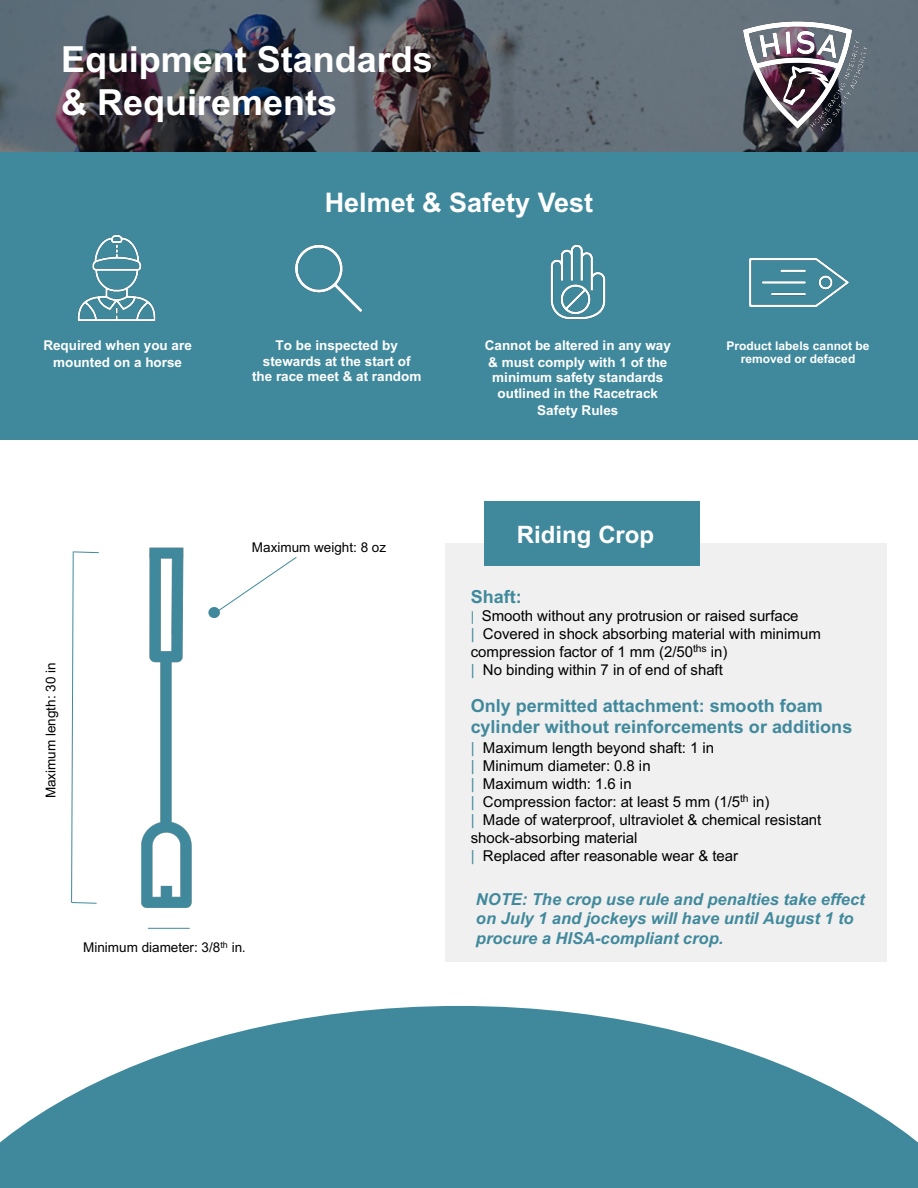
<style>
.page{position:relative;width:918px;height:1188px;background:#fff}
.page>*{position:absolute;margin:0;border:0;box-sizing:border-box;transform-origin:0 0}
.t1{font:700 36px/43.5px "Arial";color:#fff}
.t2{font:700 27px "Arial";color:#fff}
.t3{font:700 24px "Arial";color:#fff}
.t4{font:700 18px/20.9px "Arial";color:#40899c}
.t5{font:italic 700 16.5px/19.5px "Arial";color:#40899c}
.t6{font:15px/18px "Arial";letter-spacing:-.005em;color:#000}
.t7{font:700 13.5px/16.5px "Arial";color:#fff;text-align:center}
.t8{font:13.5px "Arial";color:#000}
.t9{font:700 12px/13.4px "Arial";color:#fff;text-align:center}
.s1{font-size:13.5px;color:#40899c}
.s2{color:#40899c}
.s3{font-family:"Calibri"}
</style>
<div class="page">
<div style="left:446px;top:543px;width:441px;height:419px;background:#f0f0f0"></div>
<div style="left:0;top:152px;width:918px;height:288px;background:#40899c"></div>
<div style="left:484px;top:502px;width:215px;height:64px;background:#40899c"></div>
<svg style="left:209px;top:557px;width:88px;height:60px"></svg>
<div style="left:208px;top:607px;width:12px;height:11px;background:#40899c;border-radius:50%"></div>
<img style="left:77px;top:235px;width:79px;height:86px">
<img style="left:295px;top:244px;width:67px;height:68px">
<svg style="left:71px;top:563px;width:3px;height:330px"></svg>
<svg style="left:71px;top:893px;width:26px;height:11px"></svg>
<svg style="left:72px;top:551px;width:27px;height:12px"></svg>
<img style="left:550px;top:244px;width:56px;height:76px">
<img style="left:749px;top:258px;width:100px;height:49px">
<svg style="left:0;top:1006px;width:918px;height:182px;fill:#40899c"></svg>
<div style="left:0;top:0;width:918px;height:152px;background:#000;opacity:.44"></div>
<img style="left:729px;top:12px;width:154px;height:133px">
<img style="left:141px;top:547px;width:51px;height:382px">
<h1 class="t1" style="left:61px;top:37px;width:373px">Equipment Standards &amp; Requirements</h1>
<p class="t7" style="left:43px;top:337px;width:150px">Required when you are mounted on a horse</p>
<p class="t8" style="left:43px;top:798px;width:137px;rotate:-90deg">Maximum length: 30 in</p>
<h2 class="t2" style="left:325px;top:187px;width:270px">Helmet &amp; Safety Vest</h2>
<p class="t7" style="left:263px;top:337px;width:149px">To be inspected by stewards at the start of</p>
<p class="t7" style="left:252px;top:368px;width:171px">the race meet &amp; at random</p>
<p class="t8" style="left:252px;top:539px;width:136px">Maximum weight: 8 oz</p>
<p class="t7" style="left:485px;top:337px;width:188px;text-align:left">Cannot be altered in any way &amp; must comply with 1 of the</p>
<p class="t7" style="left:492px;top:369px;width:173px">minimum safety standards outlined in the Racetrack<br>Safety Rules</p>
<h3 class="t3" style="left:517px;top:522px;width:139px">Riding Crop</h3>
<p class="t9" style="left:726px;top:339px;width:145px">Product labels cannot be removed or defaced</p>
<p class="t4" style="left:471px;top:586px;width:53px">Shaft:</p>
<p class="t6" style="left:471px;top:607px;width:352px"><span class="s1">|</span> Smooth without any protrusion or raised surface<br><span class="s2">|</span> Covered in shock absorbing material with minimum compression factor of 1 mm (2/50<sup>ths</sup> in)<br><span class="s2">|</span> No binding within 7 in of end of shaft</p>
<p class="t4" style="left:471px;top:696px;width:383px">Only permitted attachment: smooth foam cylinder without reinforcements or additions</p>
<p class="t6" style="left:471px;top:739px;width:352px"><span class="s2">|</span> Maximum length beyond shaft: 1 in<br><span class="s2">|</span> Minimum diameter: 0.8 in<br><span class="s2">|</span> Maximum width: 1.6 in<br><span class="s2">|</span> Compression factor: at least 5 mm (1/5<sup>th</sup> in)<br><span class="s2">|</span> Made of waterproof, ultraviolet &amp; chemical resistant shock-absorbing material<br><span class="s2">|</span> Replaced after reasonable wear &amp; tear</p>
<p class="t8" style="left:83px;top:940px;width:164px">Minimum diameter: 3/8<sup>th</sup> in<span class="s3">.</span></p>
<p class="t5" style="left:476px;top:889px;width:390px">NOTE: The crop use rule and penalties take effect on July 1 and jockeys will have until August 1 to procure a HISA-compliant crop.</p>
</div>
